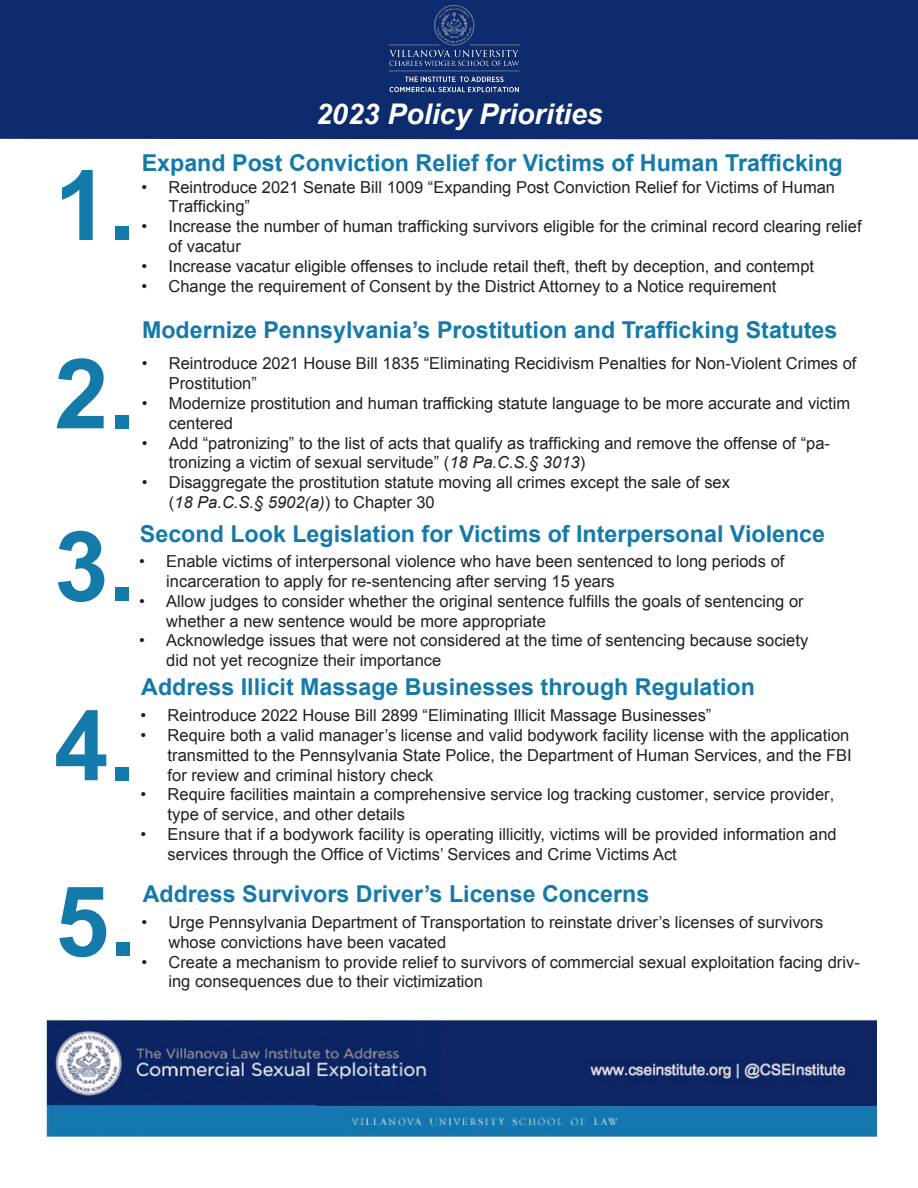
<style>
.page{position:relative;width:918px;height:1188px;background:#fff}
.page>*{position:absolute;margin:0;border:0;box-sizing:border-box;transform-origin:0 0}
.t1{font:700 97.5px "Arial";color:#147aaa}
.t2{font:italic 700 28.5px "Arial";color:#fff}
.t3{font:700 23.25px "Arial";color:#147aaa}
.t4{font:16.5px/19.8px "Arial";color:#231f20}
.s1{font-style:italic}
</style>
<div class="page">
<div style="left:0;top:0;width:918px;height:139px;background:#0d2b6d"></div>
<img style="left:45px;top:1020px;width:832px;height:118px">
<img style="left:374px;top:4px;width:161px;height:95px">
<p class="t1" style="left:54px;top:142px;width:83px">1.</p>
<p class="t1" style="left:54px;top:330px;width:83px">2.</p>
<p class="t1" style="left:54px;top:502px;width:83px">3.</p>
<p class="t1" style="left:54px;top:682px;width:83px">4.</p>
<p class="t1" style="left:55px;top:858px;width:83px">5.</p>
<p class="t2" style="left:316px;top:96px;width:288px">2023 Policy Priorities</p>
<p class="t3" style="left:142px;top:147px;width:703px">Expand Post Conviction Relief for Victims of Human Trafficking</p>
<p class="t4" style="left:168px;top:177px;width:668px;text-indent:-27px">• Reintroduce 2021 Senate Bill 1009 “Expanding Post Conviction Relief for Victims of Human<br>Trafficking”</p>
<p class="t4" style="left:168px;top:217px;width:695px;text-indent:-27px">• Increase the number of human trafficking survivors eligible for the criminal record clearing relief of vacatur</p>
<p class="t4" style="left:141px;top:256px;width:674px">• Increase vacatur eligible offenses to include retail theft, theft by deception, and contempt</p>
<p class="t4" style="left:141px;top:276px;width:637px">• Change the requirement of Consent by the District Attorney to a Notice requirement</p>
<p class="t3" style="left:142px;top:314px;width:697px">Modernize Pennsylvania’s Prostitution and Trafficking Statutes</p>
<p class="t4" style="left:169px;top:354px;width:689px;text-indent:-27px">• Reintroduce 2021 House Bill 1835 “Eliminating Recidivism Penalties for Non-Violent Crimes of<br>Prostitution”</p>
<p class="t4" style="left:169px;top:393px;width:683px;text-indent:-27px">• Modernize prostitution and human trafficking statute language to be more accurate and victim centered</p>
<p class="t4" style="left:169px;top:433px;width:663px;text-indent:-27px">• Add “patronizing” to the list of acts that qualify as trafficking and remove the offense of “pa&shy;tronizing a victim of sexual servitude” (<span class="s1">18 Pa.C.S.§ 3013</span>)</p>
<p class="t4" style="left:169px;top:473px;width:563px;text-indent:-27px">• Disaggregate the prostitution statute moving all crimes except the sale of sex (<span class="s1">18 Pa.C.S.§ 5902(a)</span>) to Chapter 30</p>
<p class="t3" style="left:140px;top:518px;width:687px">Second Look Legislation for Victims of Interpersonal Violence</p>
<p class="t4" style="left:166px;top:552px;width:620px;text-indent:-27px">• Enable victims of interpersonal violence who have been sentenced to long periods of incarceration to apply for re-sentencing after serving 15 years</p>
<p class="t4" style="left:166px;top:591px;width:639px;text-indent:-27px">• Allow judges to consider whether the original sentence fulfills the goals of sentencing or whether a new sentence would be more appropriate</p>
<p class="t4" style="left:166px;top:631px;width:643px;text-indent:-27px">• Acknowledge issues that were not considered at the time of sentencing because society did not yet recognize their importance</p>
<p class="t4" style="left:141px;top:706px;width:572px">• Reintroduce 2022 House Bill 2899 “Eliminating Illicit Massage Businesses”</p>
<p class="t4" style="left:168px;top:726px;width:686px;text-indent:-27px">• Require both a valid manager’s license and valid bodywork facility license with the application transmitted to the Pennsylvania State Police, the Department of Human Services, and the FBI for review and criminal history check</p>
<p class="t4" style="left:168px;top:785px;width:668px;text-indent:-27px">• Require facilities maintain a comprehensive service log tracking customer, service provider, type of service, and other details</p>
<p class="t4" style="left:168px;top:825px;width:671px;text-indent:-27px">• Ensure that if a bodywork facility is operating illicitly, victims will be provided information and services through the Office of Victims’ Services and Crime Victims Act</p>
<p class="t3" style="left:141px;top:672px;width:615px">Address Illicit Massage Businesses through Regulation</p>
<p class="t3" style="left:143px;top:878px;width:508px">Address Survivors Driver’s License Concerns</p>
<p class="t4" style="left:168px;top:912px;width:657px;text-indent:-27px">• Urge Pennsylvania Department of Transportation to reinstate driver’s licenses of survivors whose convictions have been vacated</p>
<p class="t4" style="left:168px;top:952px;width:693px;text-indent:-27px">• Create a mechanism to provide relief to survivors of commercial sexual exploitation facing driv&shy;ing consequences due to their victimization</p>
</div>
